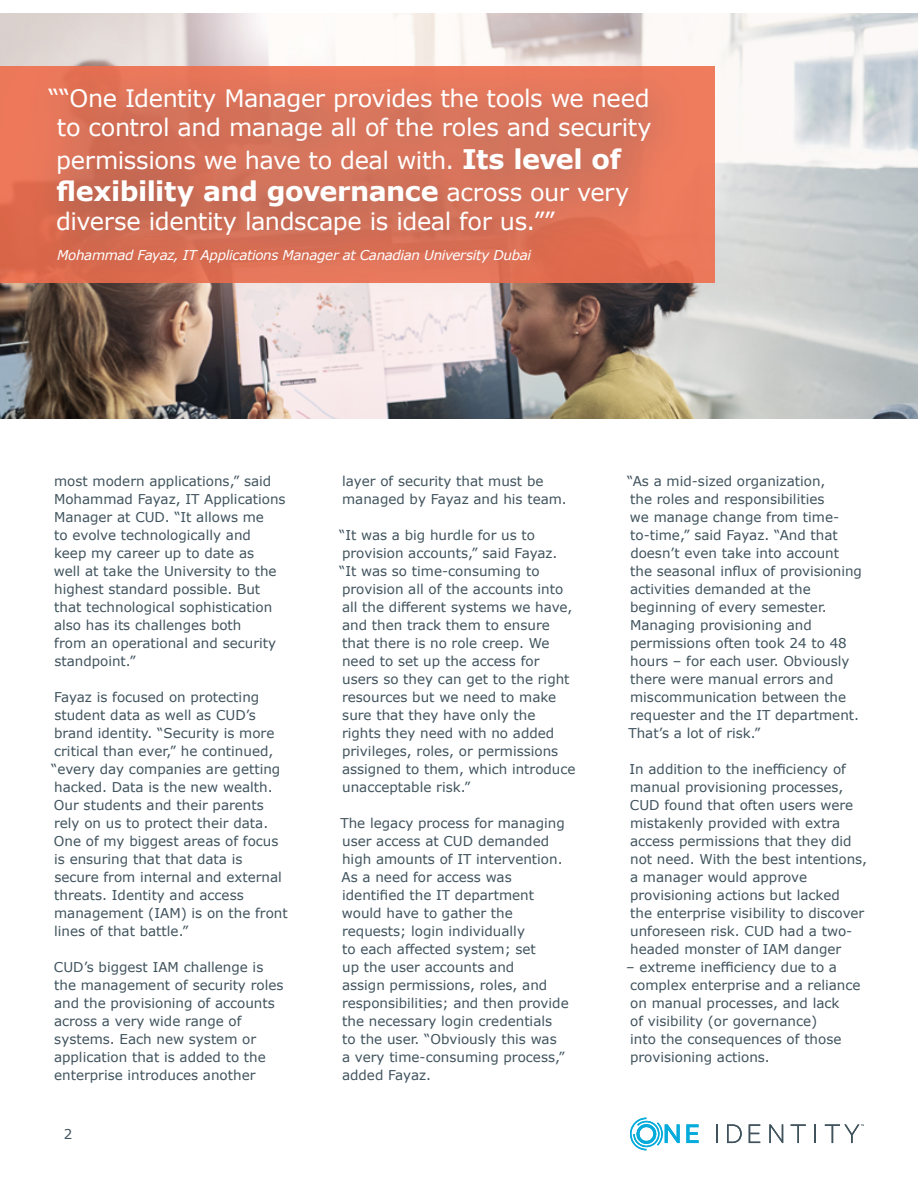
<style>
.page{position:relative;width:918px;height:1188px;background:#fff}
.page>*{position:absolute;margin:0;border:0;box-sizing:border-box;transform-origin:0 0}
.t1{font:700 27px "Verdana";letter-spacing:-.02em;color:#fff}
.t2{font:24px/28.8px "Verdana";letter-spacing:-.02em;color:#fff;text-align:center}
.t3{font:13.5px/18px "Verdana";color:#40535d}
.t4{font:italic 13.5px "Verdana";letter-spacing:-.025em;color:#fff}
.s1{font-weight:700;font-size:27px}
.s2{font-weight:400;font-size:24px}
</style>
<div class="page">
<svg style="left:686px;top:1124px;width:13px;height:19px"></svg>
<svg style="left:716px;top:1124px;width:2px;height:19px"></svg>
<svg style="left:727px;top:1124px;width:15px;height:19px"></svg>
<svg style="left:749px;top:1124px;width:11px;height:19px"></svg>
<svg style="left:769px;top:1124px;width:14px;height:19px"></svg>
<svg style="left:791px;top:1124px;width:15px;height:19px"></svg>
<svg style="left:815px;top:1124px;width:1px;height:19px"></svg>
<svg style="left:630px;top:1118px;width:50px;height:32px"></svg>
<svg style="left:825px;top:1124px;width:39px;height:19px"></svg>
<img style="left:0;top:14px;width:918px;height:404px">
<div style="left:0;top:66px;width:716px;height:216px;background:linear-gradient(to bottom,#f17d5f,#e36f52)"></div>
<div style="left:23px;top:59px;width:668px;height:244px;background:#40535d;opacity:.75"></div>
<h2 class="t2" style="left:49px;top:84px;width:605px">““One Identity Manager provides the tools we need to control and manage all of the roles and security</h2>
<h2 class="t2" style="left:56px;top:145px;width:566px">permissions we have to deal with. <span class="s1">Its level of</span></h2>
<h1 class="t1" style="left:56px;top:172px;width:575px">flexibility and governance <span class="s2">across our very</span></h1>
<h2 class="t2" style="left:56px;top:206px;width:500px">diverse identity landscape is ideal for us.””</h2>
<p class="t4" style="left:57px;top:246px;width:475px">Mohammad Fayaz, IT Applications Manager at Canadian University Dubai</p>
<p class="t3" style="left:54px;top:472px;width:233px">most modern applications,” said<br>Mohammad Fayaz, IT Applications<br>Manager at CUD. “It allows me<br>to evolve technologically and keep my career up to date as<br>well at take the University to the highest standard possible. But that technological sophistication also has its challenges both<br>from an operational and security standpoint.”</p>
<p class="t3" style="left:51px;top:688px;width:238px">Fayaz is focused on protecting student data as well as CUD’s brand identity. “Security is more critical than ever,” he continued, “every day companies are getting hacked. Data is the new wealth.<br>Our students and their parents rely on us to protect their data.<br>One of my biggest areas of focus is ensuring that that data is<br>secure from internal and external threats. Identity and access management (IAM) is on the front lines of that battle.”</p>
<p class="t3" style="left:54px;top:958px;width:231px">CUD’s biggest IAM challenge is the management of security roles and the provisioning of accounts across a very wide range of systems. Each new system or application that is added to the enterprise introduces another</p>
<p class="t3" style="left:64px;top:1125px;width:10px">2</p>
<p class="t3" style="left:342px;top:472px;width:226px">layer of security that must be managed by Fayaz and his team.</p>
<p class="t3" style="left:339px;top:526px;width:238px">“It was a big hurdle for us to provision accounts,” said Fayaz.<br>“It was so time-consuming to provision all of the accounts into all the different systems we have, and then track them to ensure that there is no role creep. We need to set up the access for users so they can get to the right resources but we need to make sure that they have only the<br>rights they need with no added privileges, roles, or permissions assigned to them, which introduce unacceptable risk.”</p>
<p class="t3" style="left:340px;top:814px;width:230px">The legacy process for managing user access at CUD demanded high amounts of IT intervention.<br>As a need for access was identified the IT department would have to gather the requests; login individually<br>to each affected system; set<br>up the user accounts and<br>assign permissions, roles, and responsibilities; and then provide the necessary login credentials<br>to the user. “Obviously this was<br>a very time-consuming process,” added Fayaz.</p>
<p class="t3" style="left:627px;top:472px;width:236px">“As a mid-sized organization,<br>the roles and responsibilities<br>we manage change from time&shy;to-time,” said Fayaz. “And that doesn’t even take into account<br>the seasonal influx of provisioning activities demanded at the beginning of every semester.<br>Managing provisioning and permissions often took 24 to 48 hours – for each user. Obviously there were manual errors and miscommunication between the requester and the IT department.<br>That’s a lot of risk.”</p>
<p class="t3" style="left:630px;top:760px;width:239px">In addition to the inefficiency of manual provisioning processes,<br>CUD found that often users were mistakenly provided with extra access permissions that they did not need. With the best intentions, a manager would approve provisioning actions but lacked<br>the enterprise visibility to discover unforeseen risk. CUD had a two&shy;headed monster of IAM danger</p>
<p class="t3" style="left:630px;top:958px;width:232px;text-indent:-4px">– extreme inefficiency due to a complex enterprise and a reliance on manual processes, and lack<br>of visibility (or governance)<br>into the consequences of those provisioning actions.</p>
</div>
